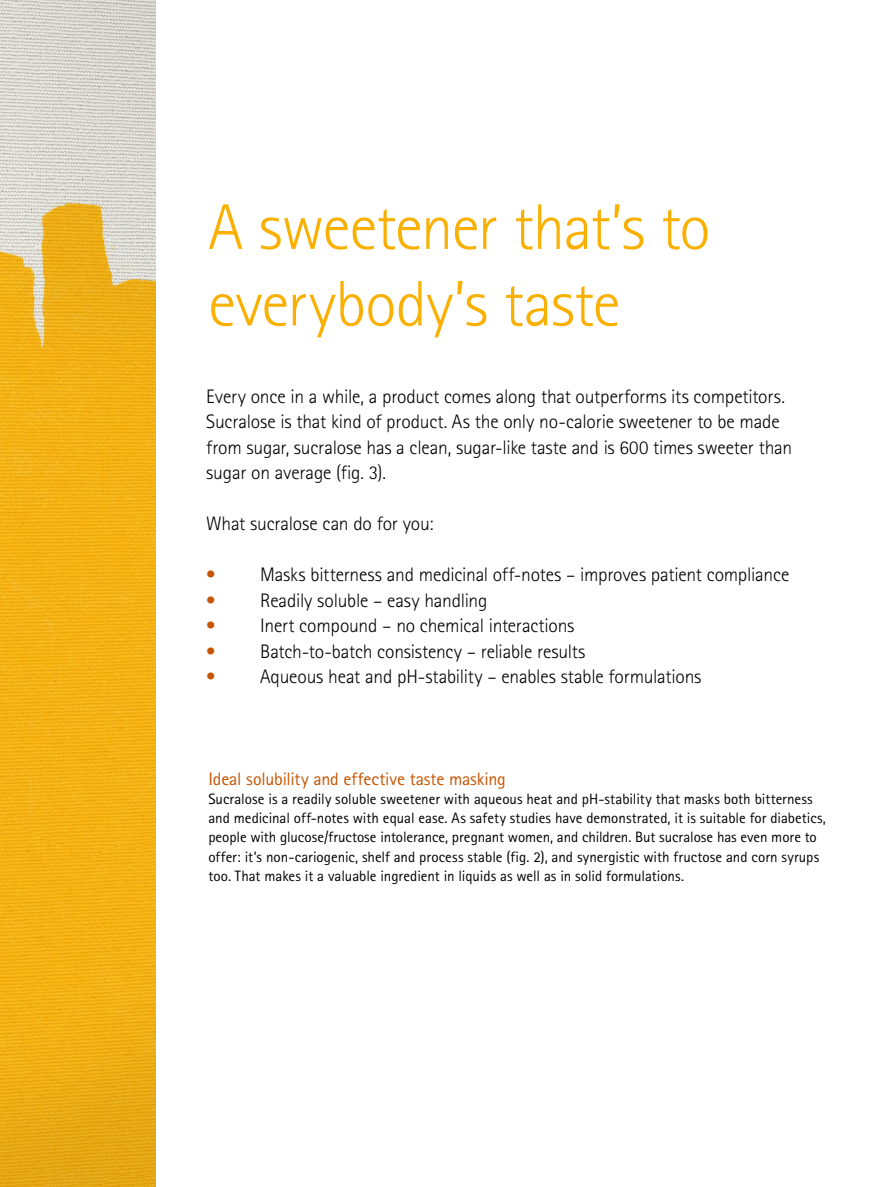
<style>
.page{position:relative;width:893px;height:1187px;background:#fff}
.page>*{position:absolute;margin:0;border:0;box-sizing:border-box;transform-origin:0 0}
.t1{font:300 64.5px/76.5px "Merck Sans Serif Pro";letter-spacing:-.02em;color:#f9b000}
.t2{font:300 19.5px/25.5px "Merck Sans Serif Pro";letter-spacing:-.01em;color:#000}
.t3{font:18px "Merck Sans Serif Pro";letter-spacing:-.01em;color:#c75400}
.t4{font:15px/19.2px "Merck Sans Serif Pro";color:#000}
.s1{color:#c75400}
</style>
<div class="page">
<img style="left:0;top:0;width:155px;height:1186px">
<h1 class="t1" style="left:208px;top:189px;width:504px">A sweetener that’s to everybody’s taste</h1>
<p class="t2" style="left:206px;top:383px;width:587px">Every once in a while, a product comes along that outperforms its competitors.<br>Sucralose is that kind of product. As the only no-calorie sweetener to be made from sugar, sucralose has a clean, sugar-like taste and is 600 times sweeter than sugar on average (fig. 3).</p>
<p class="t2" style="left:206px;top:511px;width:229px">What sucralose can do for you:</p>
<p class="t2" style="left:206px;top:562px;width:585px"><span class="s1">•</span> Masks bitterness and medicinal off-notes – improves patient compliance</p>
<p class="t2" style="left:206px;top:587px;width:283px"><span class="s1">•</span> Readily soluble – easy handling</p>
<p class="t2" style="left:206px;top:613px;width:370px"><span class="s1">•</span> Inert compound – no chemical interactions</p>
<p class="t2" style="left:206px;top:638px;width:381px"><span class="s1">•</span> Batch-to-batch consistency – reliable results</p>
<p class="t2" style="left:206px;top:664px;width:497px"><span class="s1">•</span> Aqueous heat and pH-stability – enables stable formulations</p>
<p class="t3" style="left:208px;top:768px;width:299px">Ideal solubility and effective taste masking</p>
<p class="t4" style="left:208px;top:789px;width:619px">Sucralose is a readily soluble sweetener with aqueous heat and pH-stability that masks both bitterness and medicinal off-notes with equal ease. As safety studies have demonstrated, it is suitable for diabetics, people with glucose/fructose intolerance, pregnant women, and children. But sucralose has even more to offer: it’s non-cariogenic, shelf and process stable (fig. 2), and synergistic with fructose and corn syrups too. That makes it a valuable ingredient in liquids as well as in solid formulations.</p>
</div>
